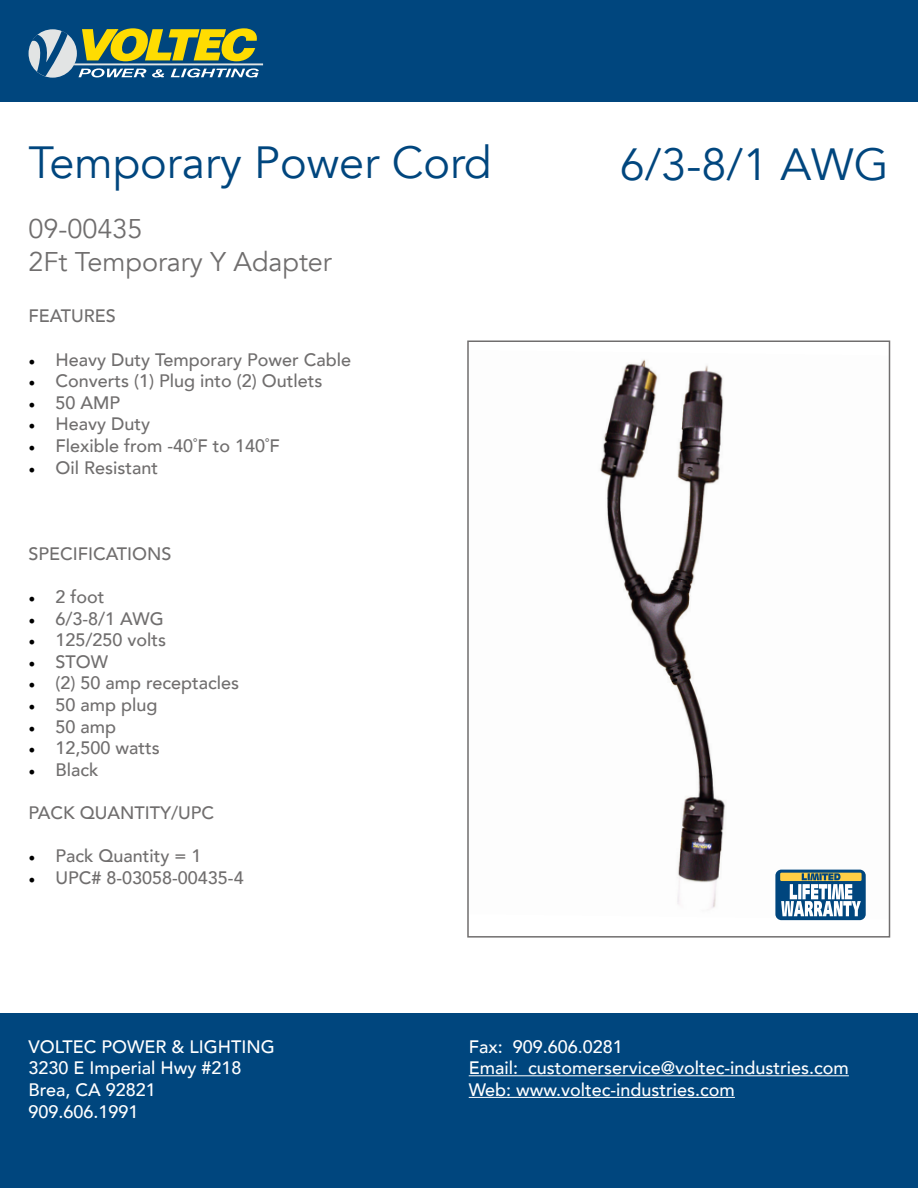
<style>
.page{position:relative;width:918px;height:1188px;background:#fff}
.page>*{position:absolute;margin:0;border:0;box-sizing:border-box;transform-origin:0 0}
.t1{font:45px "Avenir";color:#00467e}
.t2{font:27px "Avenir";color:#706e6e}
.t3{font:500 18px "Avenir";color:#706e6e}
.t4{font:500 18px "Avenir";color:#fff}
.s1{font-family:"Minion Pro";font-weight:400;color:#000}
</style>
<div class="page">
<div style="left:0;top:0;width:918px;height:102px;background:#00467e"></div>
<div style="left:0;top:1013px;width:918px;height:175px;background:#00467e"></div>
<hr style="left:74px;top:63px;width:189px;height:2px;background:#e2e4e4">
<svg style="left:29px;top:28px;width:230px;height:49px"></svg>
<img style="left:600px;top:359px;width:266px;height:561px">
<div style="left:467px;top:340px;width:423px;height:598px;border:2px solid #706e6e"></div>
<svg style="left:775px;top:870px;width:91px;height:50px"></svg>
<svg style="left:780px;top:873px;width:82px;height:8px"></svg>
<svg style="left:781px;top:873px;width:80px;height:43px"></svg>
<hr style="left:469px;top:1075px;width:380px;height:1px;background:#fff">
<hr style="left:469px;top:1097px;width:266px;height:1px;background:#fff">
<p class="t1" style="left:28px;top:136px;width:465px">Temporary Power Cord</p>
<p class="t2" style="left:28px;top:213px;width:116px">09-00435</p>
<p class="t2" style="left:28px;top:245px;width:305px">2Ft Temporary Y Adapter</p>
<p class="t3" style="left:28px;top:300px;width:89px">FEATURES</p>
<p class="t3" style="left:28px;top:344px;width:324px"><span class="s1">•</span> Heavy Duty Temporary Power Cable</p>
<p class="t3" style="left:28px;top:365px;width:296px"><span class="s1">•</span> Converts (1) Plug into (2) Outlets</p>
<p class="t3" style="left:28px;top:387px;width:93px"><span class="s1">•</span> 50 AMP</p>
<p class="t3" style="left:28px;top:408px;width:123px"><span class="s1">•</span> Heavy Duty</p>
<p class="t3" style="left:28px;top:430px;width:253px"><span class="s1">•</span> Flexible from -40˚F to 140˚F</p>
<p class="t3" style="left:28px;top:452px;width:131px"><span class="s1">•</span> Oil Resistant</p>
<p class="t3" style="left:28px;top:538px;width:145px">SPECIFICATIONS</p>
<p class="t3" style="left:28px;top:581px;width:78px"><span class="s1">•</span> 2 foot</p>
<p class="t3" style="left:28px;top:603px;width:137px"><span class="s1">•</span> 6/3-8/1 AWG</p>
<p class="t3" style="left:28px;top:624px;width:139px"><span class="s1">•</span> 125/250 volts</p>
<p class="t3" style="left:28px;top:646px;width:81px"><span class="s1">•</span> STOW</p>
<p class="t3" style="left:28px;top:668px;width:212px"><span class="s1">•</span> (2) 50 amp receptacles</p>
<p class="t3" style="left:28px;top:689px;width:131px"><span class="s1">•</span> 50 amp plug</p>
<p class="t3" style="left:28px;top:711px;width:89px"><span class="s1">•</span> 50 amp</p>
<p class="t3" style="left:28px;top:732px;width:133px"><span class="s1">•</span> 12,500 watts</p>
<p class="t3" style="left:28px;top:754px;width:72px"><span class="s1">•</span> Black</p>
<p class="t3" style="left:28px;top:797px;width:187px">PACK QUANTITY/UPC</p>
<p class="t3" style="left:28px;top:840px;width:175px"><span class="s1">•</span> Pack Quantity = 1</p>
<p class="t3" style="left:28px;top:862px;width:217px"><span class="s1">•</span> UPC# 8-03058-00435-4</p>
<p class="t1" style="left:620px;top:138px;width:271px">6/3-8/1 AWG</p>
<p class="t4" style="left:28px;top:1031px;width:248px">VOLTEC POWER &amp; LIGHTING</p>
<p class="t4" style="left:28px;top:1053px;width:215px">3230 E Imperial Hwy #218</p>
<p class="t4" style="left:28px;top:1074px;width:129px">Brea, CA 92821</p>
<p class="t4" style="left:28px;top:1096px;width:112px">909.606.1991</p>
<p class="t4" style="left:469px;top:1031px;width:156px">Fax: 909.606.0281</p>
<p class="t4" style="left:469px;top:1053px;width:382px">Email: customerservice@voltec-industries.com</p>
<p class="t4" style="left:469px;top:1074px;width:268px">Web: www.voltec-industries.com</p>
</div>
